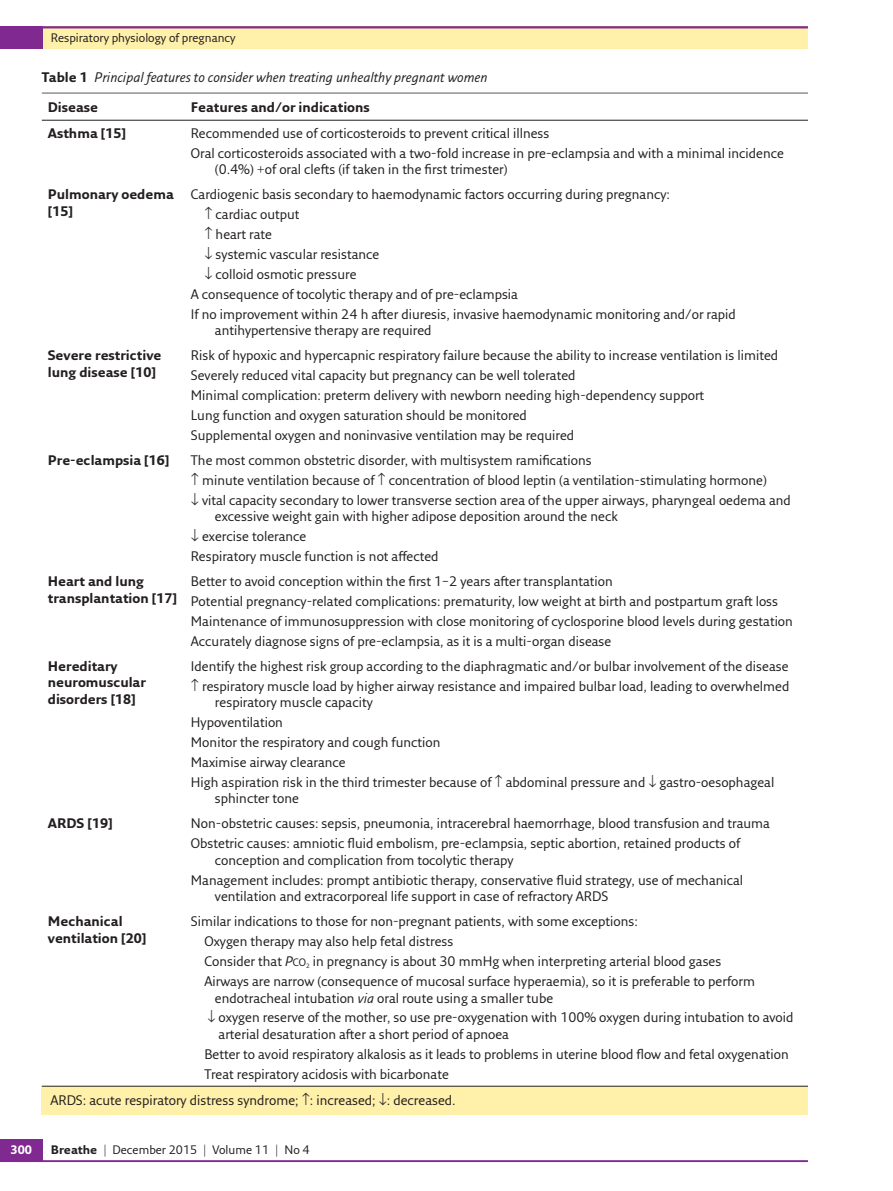
<style>
.page{position:relative;width:893px;height:1191px;background:#fff}
.page>*{position:absolute;margin:0;border:0;box-sizing:border-box;transform-origin:0 0}
.TB{font:13.5px/16.5px "Fresco Sans Pro";color:#231f20}
.TB-2{font:700 13.5px/16.5px "Fresco Sans Pro";color:#231f20}
.TT{font:italic 13.5px "Fresco Sans Pro";color:#231f20}
.TFN{font:13.5px "Fresco Sans Pro";color:#231f20}
.TCH{font:700 13.5px "Fresco Sans Pro";color:#231f20}
.t1{font:12px "Fresco Sans Pro";color:#231f20}
.t2{font:700 12px "Fresco Sans Pro";color:#fff}
.s1{font-weight:700;font-style:normal}
.s2{font-style:italic}
.s3{font-size:10.5px}
.s4{font-weight:700}
</style>
<div class="page">
<hr style="left:0;top:1160px;width:808px;height:2px;background:#802990">
<div style="left:0;top:1138px;width:43px;height:23px;background:#802990"></div>
<div style="left:0;top:26px;width:808px;height:23px;background:#fff0aa"></div>
<hr style="left:0;top:26px;width:808px;height:2px;background:#802990">
<div style="left:0;top:26px;width:43px;height:23px;background:#802990"></div>
<div style="left:42px;top:1086px;width:766px;height:28px;background:#fff0aa"></div>
<hr style="left:42px;top:1085px;width:143px;height:1px;background:#231f20">
<hr style="left:185px;top:1085px;width:623px;height:1px;background:#231f20">
<hr style="left:42px;top:93px;width:143px;height:1px;background:#57585a">
<hr style="left:185px;top:93px;width:623px;height:1px;background:#57585a">
<hr style="left:42px;top:120px;width:143px;height:1px;background:#231f20">
<hr style="left:185px;top:120px;width:623px;height:1px;background:#231f20">
<p class="t1" style="left:51px;top:30px;width:186px">Respiratory physiology of pregnancy</p>
<p class="TT" style="left:42px;top:69px;width:447px"><span class="s1">Table 1</span> Principal features to consider when treating unhealthy pregnant women</p>
<p class="TCH" style="left:48px;top:98px;width:52px">Disease</p>
<p class="TCH" style="left:191px;top:98px;width:180px">Features and/or indications</p>
<p class="TB-2" style="left:48px;top:124px;width:80px">Asthma [15]</p>
<p class="TB" style="left:191px;top:124px;width:360px">Recommended use of corticosteroids to prevent critical illness</p>
<p class="TB" style="left:215px;top:144px;width:570px;text-indent:-24px">Oral corticosteroids associated with a two-fold increase in pre-eclampsia and with a minimal incidence (0.4%) +of oral clefts (if taken in the first trimester)</p>
<p class="TB-2" style="left:48px;top:186px;width:127px">Pulmonary oedema [15]</p>
<p class="TB" style="left:191px;top:186px;width:481px">Cardiogenic basis secondary to haemodynamic factors occurring during pregnancy:</p>
<p class="TB" style="left:204px;top:206px;width:97px">↑ cardiac output</p>
<p class="TB" style="left:204px;top:226px;width:69px">↑ heart rate</p>
<p class="TB" style="left:204px;top:246px;width:176px">↓ systemic vascular resistance</p>
<p class="TB" style="left:204px;top:265px;width:154px">↓ colloid osmotic pressure</p>
<p class="TB" style="left:191px;top:285px;width:329px">A consequence of tocolytic therapy and of pre-eclampsia</p>
<p class="TB" style="left:215px;top:305px;width:522px;text-indent:-24px">If no improvement within 24 h after diuresis, invasive haemodynamic monitoring and/or rapid antihypertensive therapy are required</p>
<p class="TB-2" style="left:48px;top:347px;width:115px">Severe restrictive lung disease [10]</p>
<p class="TB" style="left:191px;top:347px;width:589px">Risk of hypoxic and hypercapnic respiratory failure because the ability to increase ventilation is limited</p>
<p class="TB" style="left:191px;top:367px;width:386px">Severely reduced vital capacity but pregnancy can be well tolerated</p>
<p class="TB" style="left:191px;top:387px;width:515px">Minimal complication: preterm delivery with newborn needing high-dependency support</p>
<p class="TB" style="left:191px;top:406px;width:337px">Lung function and oxygen saturation should be monitored</p>
<p class="TB" style="left:191px;top:426px;width:385px">Supplemental oxygen and noninvasive ventilation may be required</p>
<p class="TB-2" style="left:48px;top:451px;width:123px">Pre-eclampsia [16]</p>
<p class="TB" style="left:191px;top:451px;width:402px">The most common obstetric disorder, with multisystem ramifications</p>
<p class="TB" style="left:191px;top:471px;width:577px">↑ minute ventilation because of ↑ concentration of blood leptin (a ventilation-stimulating hormone)</p>
<p class="TB" style="left:215px;top:491px;width:577px;text-indent:-24px">↓ vital capacity secondary to lower transverse section area of the upper airways, pharyngeal oedema and excessive weight gain with higher adipose deposition around the neck</p>
<p class="TB" style="left:191px;top:528px;width:117px">↓ exercise tolerance</p>
<p class="TB" style="left:191px;top:547px;width:249px">Respiratory muscle function is not affected</p>
<p class="TB-2" style="left:48px;top:573px;width:131px">Heart and lung transplantation [17]</p>
<p class="TB" style="left:191px;top:573px;width:423px">Better to avoid conception within the first 1–2 years after transplantation</p>
<p class="TB" style="left:191px;top:592px;width:589px">Potential pregnancy-related complications: prematurity, low weight at birth and postpartum graft loss</p>
<p class="TB" style="left:191px;top:612px;width:604px">Maintenance of immunosuppression with close monitoring of cyclosporine blood levels during gestation</p>
<p class="TB" style="left:191px;top:632px;width:422px">Accurately diagnose signs of pre-eclampsia, as it is a multi-organ disease</p>
<p class="TB-2" style="left:48px;top:657px;width:100px">Hereditary neuromuscular disorders [18]</p>
<p class="TB" style="left:191px;top:657px;width:599px">Identify the highest risk group according to the diaphragmatic and/or bulbar involvement of the disease</p>
<p class="TB" style="left:215px;top:677px;width:576px;text-indent:-24px">↑ respiratory muscle load by higher airway resistance and impaired bulbar load, leading to overwhelmed respiratory muscle capacity</p>
<p class="TB" style="left:191px;top:714px;width:94px">Hypoventilation</p>
<p class="TB" style="left:191px;top:733px;width:251px">Monitor the respiratory and cough function</p>
<p class="TB" style="left:191px;top:753px;width:156px">Maximise airway clearance</p>
<p class="TB" style="left:215px;top:773px;width:561px;text-indent:-24px">High aspiration risk in the third trimester because of ↑ abdominal pressure and ↓ gastro-oesophageal sphincter tone</p>
<p class="TB-2" style="left:48px;top:815px;width:66px">ARDS [19]</p>
<p class="TB" style="left:191px;top:815px;width:580px">Non-obstetric causes: sepsis, pneumonia, intracerebral haemorrhage, blood transfusion and trauma</p>
<p class="TB" style="left:215px;top:835px;width:527px;text-indent:-24px">Obstetric causes: amniotic fluid embolism, pre-eclampsia, septic abortion, retained products of conception and complication from tocolytic therapy</p>
<p class="TB" style="left:215px;top:871px;width:530px;text-indent:-24px">Management includes: prompt antibiotic therapy, conservative fluid strategy, use of mechanical ventilation and extracorporeal life support in case of refractory ARDS</p>
<p class="TB-2" style="left:48px;top:913px;width:100px">Mechanical ventilation [20]</p>
<p class="TB" style="left:191px;top:913px;width:448px">Similar indications to those for non-pregnant patients, with some exceptions:</p>
<p class="TB" style="left:204px;top:933px;width:251px">Oxygen therapy may also help fetal distress</p>
<p class="TB" style="left:204px;top:952px;width:518px">Consider that <span class="s2">P</span><span class="s3">CO</span><sub>2</sub> in pregnancy is about 30 mmHg when interpreting arterial blood gases</p>
<p class="TB" style="left:215px;top:972px;width:542px;text-indent:-10px">Airways are narrow (consequence of mucosal surface hyperaemia), so it is preferable to perform endotracheal intubation <span class="s2">via</span> oral route using a smaller tube</p>
<p class="TB" style="left:219px;top:1009px;width:576px;text-indent:-11px">↓ oxygen reserve of the mother, so use pre-oxygenation with 100% oxygen during intubation to avoid arterial desaturation after a short period of apnoea</p>
<p class="TB" style="left:204px;top:1045px;width:586px">Better to avoid respiratory alkalosis as it leads to problems in uterine blood flow and fetal oxygenation</p>
<p class="TB" style="left:204px;top:1065px;width:246px">Treat respiratory acidosis with bicarbonate</p>
<p class="TFN" style="left:50px;top:1092px;width:407px">ARDS: acute respiratory distress syndrome; ↑: increased; ↓: decreased.</p>
<p class="t2" style="left:11px;top:1142px;width:23px">300</p>
<p class="t1" style="left:51px;top:1142px;width:260px"><span class="s4">Breathe</span> | December 2015 | Volume 11 | No 4</p>
</div>
